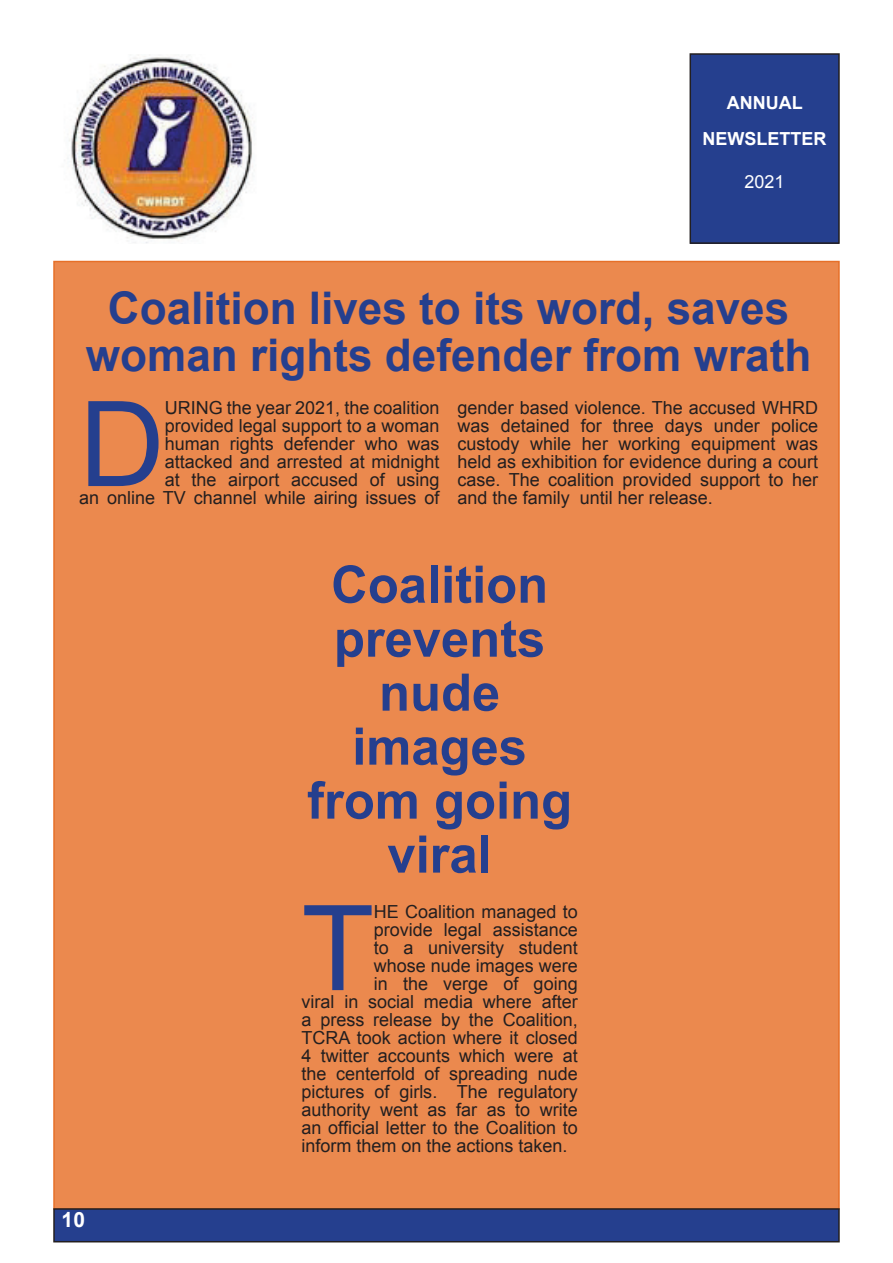
<style>
.page{position:relative;width:893px;height:1263px;background:#fff}
.page>*{position:absolute;margin:0;border:0;box-sizing:border-box;transform-origin:0 0}
.t1{font:118.65px "Arial";color:#253f8e}
.t2{font:700 51.75px/54px "Arial";color:#253f8e;text-align:center}
.t3{font:700 45px/46.5px "Arial";color:#253f8e;text-align:center}
.t4{font:700 21px "Arial";color:#fff}
.t5{font:18px/18px "Arial";color:#231f20;text-align:right}
.t6{font:700 18px/36px "Arial";color:#fff;text-align:center}
.t7{font:18px "Arial";color:#fff}
</style>
<div class="page">
<div style="left:53px;top:261px;width:787px;height:949px;background:#eb894e;border:2px solid #e67029"></div>
<div style="left:54px;top:1209px;width:785px;height:33px;background:#253f8e"></div>
<div style="left:53px;top:1208px;width:787px;height:34px;border:2px solid #231f20"></div>
<img style="left:67px;top:55px;width:186px;height:188px">
<div style="left:690px;top:54px;width:149px;height:189px;background:#253f8e"></div>
<div style="left:689px;top:53px;width:151px;height:191px;border:2px solid #231f20"></div>
<p class="t6" style="left:703px;top:85px;width:126px">ANNUAL<br>NEWSLETTER</p>
<p class="t7" style="left:745px;top:170px;width:42px">2021</p>
<h3 class="t3" style="left:86px;top:287px;width:727px">Coalition lives to its word, saves woman rights defender from wrath</h3>
<p class="t5" style="left:79px;top:399px;width:362px">uri ng the year 2021, the coalition<br>provided legal support to a woman<br>human rights defender who was<br>attacked and arrested at midnight<br>at the airport accused of using<br>an online TV channel while airing issues of</p>
<p class="t5" style="left:458px;top:399px;width:362px;text-align:justify">gender based violence. The accused WHRD was detained for three days under police custody while her working equipment was held as exhibition for evidence during a court case. The coalition provided support to her and the family until her release.</p>
<h1 class="t1" style="left:79px;top:367px;width:87px">D</h1>
<h2 class="t2" style="left:307px;top:559px;width:266px">Coalition prevents nude images from going viral</h2>
<p class="t4" style="left:62px;top:1206px;width:25px">10</p>
<h1 class="t1" style="left:301px;top:871px;width:69px">T</h1>
<p class="t5" style="left:374px;top:903px;width:205px">h e Coalition managed to</p>
<p class="t5" style="left:374px;top:921px;width:205px">provide legal assistance</p>
<p class="t5" style="left:374px;top:939px;width:205px">to a university student</p>
<p class="t5" style="left:374px;top:957px;width:205px">whose nude images were</p>
<p class="t5" style="left:374px;top:975px;width:205px">in the verge of going</p>
<p class="t5" style="left:301px;top:993px;width:278px">viral in social media where after</p>
<p class="t5" style="left:301px;top:1011px;width:278px">a press release by the Coalition,</p>
<p class="t5" style="left:301px;top:1029px;width:278px">TCRA took action where it closed</p>
<p class="t5" style="left:301px;top:1047px;width:278px">4 twitter accounts which were at</p>
<p class="t5" style="left:301px;top:1065px;width:278px">the centerfold of spreading nude</p>
<p class="t5" style="left:301px;top:1083px;width:278px">pictures of girls. The regulatory</p>
<p class="t5" style="left:301px;top:1101px;width:278px">authority went as far as to write</p>
<p class="t5" style="left:301px;top:1119px;width:278px">an official letter to the Coalition to</p>
<p class="t5" style="left:301px;top:1137px;width:268px">inform them on the actions taken.</p>
</div>
